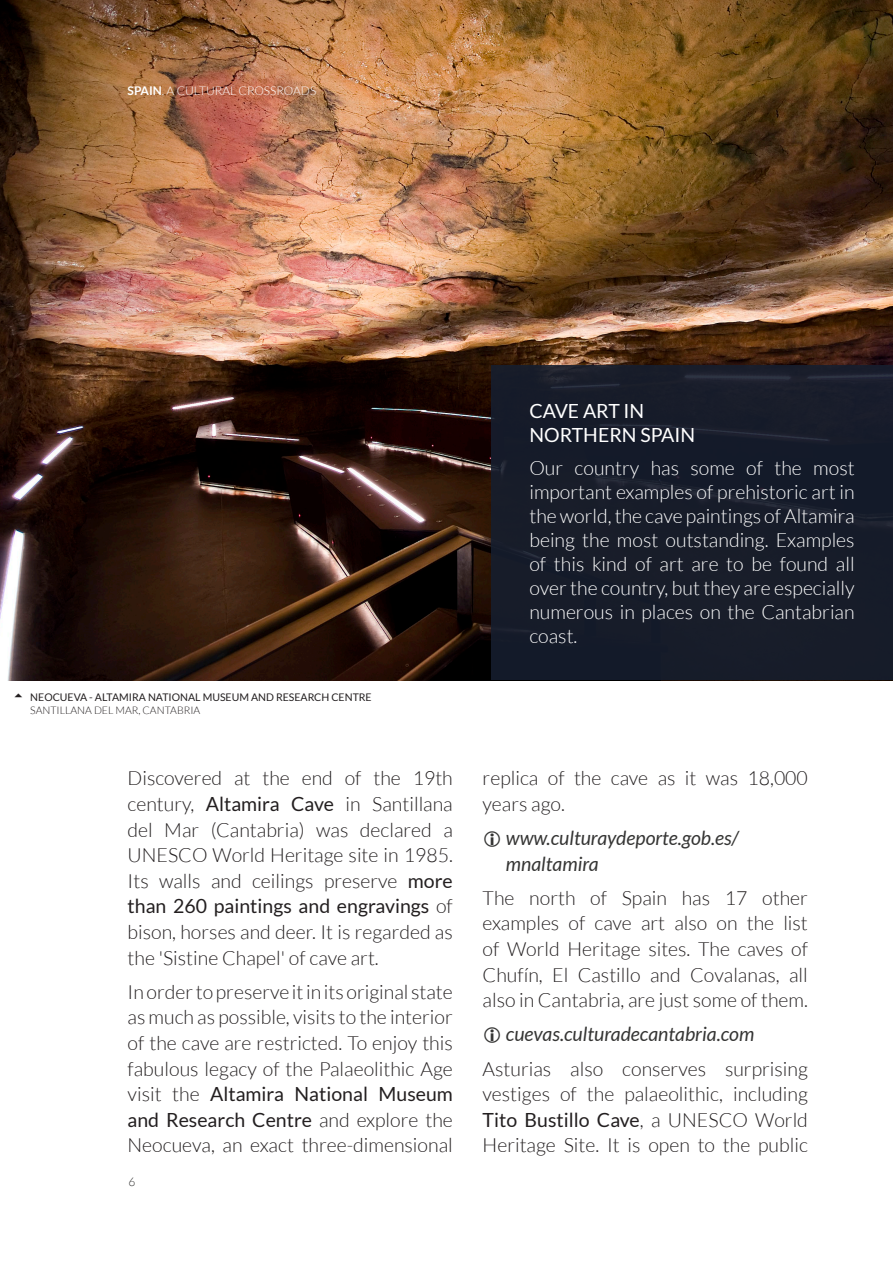
<style>
.page{position:relative;width:893px;height:1263px;background:#fff}
.page>*{position:absolute;margin:0;border:0;box-sizing:border-box;transform-origin:0 0}
.Body{font:300 19.5px/25.7px "Lato";color:#231f20;text-align:justify}
.Body-2{font:300 19.5px/24px "Lato";color:#fff;text-align:justify}
.t1{font:italic 19.5px/25.7px "Lato";color:#353534}
.t2{font:19.5px/24px "Lato";color:#fff}
.t3{font:300 12px "Lato";color:#fff}
.t4{font:300 12px "Lato";color:#353534}
.t5{font:10.5px "Lato";color:#231f20}
.SUBPIE_ARRIBA{font:300 10.5px "Lato";color:#231f20}
.s1{font-weight:700}
.s2{font-weight:400}
</style>
<div class="page">
<img style="left:0;top:0;width:893px;height:680px">
<div style="left:491px;top:366px;width:402px;height:314px;background:#161e2e"></div>
<p class="t3" style="left:128px;top:84px;width:190px"><span class="s1">SPAIN</span>, A CULTURAL CROSSROADS</p>
<p class="t5" style="left:30px;top:691px;width:343px">NEOCUEVA - ALTAMIRA NATIONAL MUSEUM AND RESEARCH CENTRE</p>
<p class="SUBPIE_ARRIBA" style="left:30px;top:704px;width:171px">SANTILLANA DEL MAR, CANTABRIA</p>
<p class="Body" style="left:128px;top:766px;width:327px">Discovered at the end of the 19th century, <span class="s2">Altamira Cave</span> in Santillana del Mar (Cantabria) was declared a UNESCO World Heritage site in 1985.<br>Its walls and ceilings preserve <span class="s2">more than 260 paintings and engravings</span> of bison, horses and deer. It is regarded as the 'Sistine Chapel' of cave art.</p>
<p class="Body" style="left:128px;top:979px;width:327px">In order to preserve it in its original state as much as possible, visits to the interior of the cave are restricted. To enjoy this fabulous legacy of the Palaeolithic Age visit the <span class="s2">Altamira National Museum and Research Centre</span> and explore the Neocueva, an exact three-dimensional</p>
<p class="t4" style="left:128px;top:1175px;width:8px">6</p>
<h3 class="t2" style="left:529px;top:399px;width:167px">CAVE ART IN<br>NORTHERN SPAIN</h3>
<p class="Body-2" style="left:529px;top:456px;width:327px">Our country has some of the most important examples of prehistoric art in the world, the cave paintings of Altamira being the most outstanding. Examples of this kind of art are to be found all over the country, but they are especially numerous in places on the Cantabrian coast.</p>
<p class="Body" style="left:483px;top:766px;width:327px">replica of the cave as it was 18,000 years ago.</p>
<p class="t1" style="left:506px;top:826px;width:234px">www.culturaydeporte.gob.es/ mnaltamira</p>
<p class="Body" style="left:483px;top:885px;width:327px">The north of Spain has 17 other examples of cave art also on the list of World Heritage sites. The caves of Chufín, El Castillo and Covalanas, all also in Cantabria, are just some of them.</p>
<p class="t1" style="left:506px;top:1022px;width:250px">cuevas.culturadecantabria.com</p>
<p class="Body" style="left:483px;top:1056px;width:327px">Asturias also conserves surprising vestiges of the palaeolithic, including <span class="s2">Tito Bustillo Cave</span>, a UNESCO World Heritage Site. It is open to the public</p>
</div>
